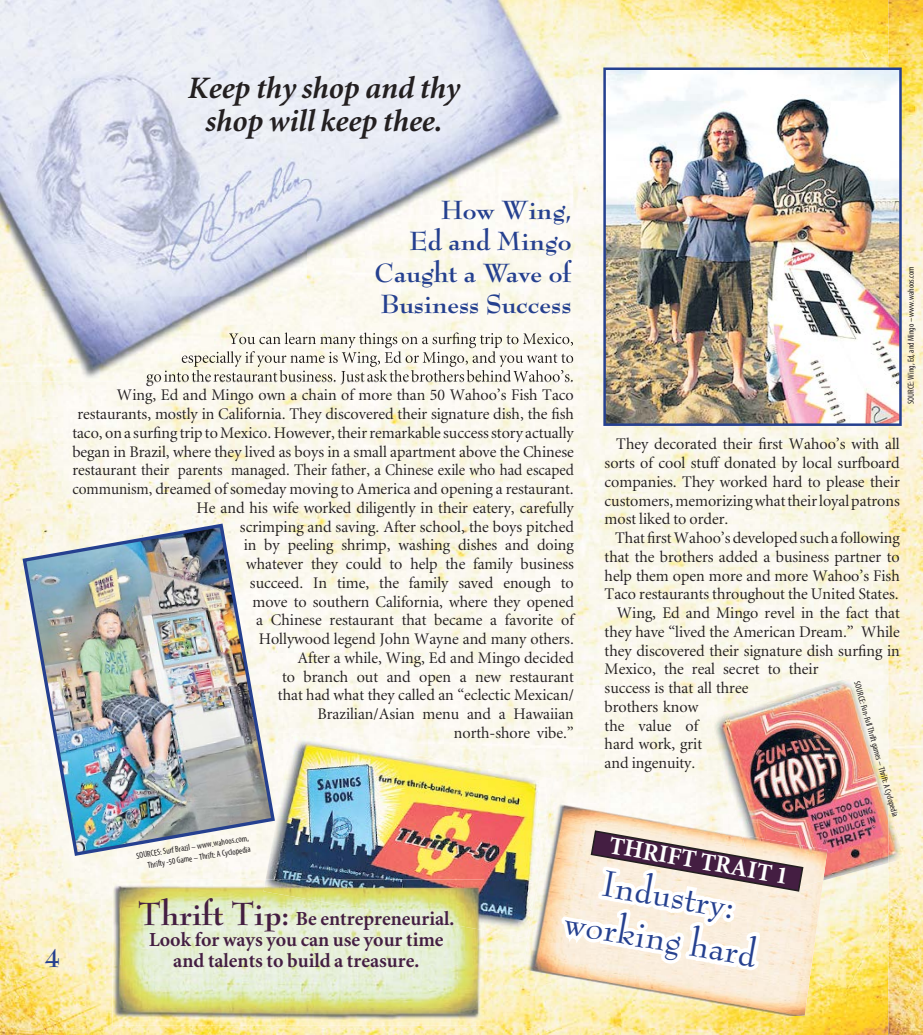
<style>
.page{position:relative;width:923px;height:1035px;background:#fff}
.page>*{position:absolute;margin:0;border:0;box-sizing:border-box;transform-origin:0 0}
.t1{font:40px/43.8px "Bernhard Modern";color:#25408f;text-align:center}
.t2{font:italic 700 31.25px/32.5px "Sun Minion";color:#231f20;text-align:center}
.t3{font:700 28.75px/31.2px "Bernhard Modern";color:#25408f;text-align:right}
.t4{font:700 27.5px "Bernhard Modern";color:#25408f}
.t5{font:900 25px "Sun Minion";color:#fff}
.t6{font:700 20px/21.2px "Sun Minion";color:#441e42;text-align:center}
.t7{font:16.25px/18.8px "Sun Minion";color:#231f20;text-align:right}
.t8{font:condensed 8.75px/11.2px "Sun Myriad";color:#231f20}
.s1{font-family:"Bernhard Modern";font-size:35px}
</style>
<div class="page">
<img style="left:0;top:0;width:922px;height:1035px">
<img style="left:22px;top:524px;width:253px;height:332px">
<img style="left:266px;top:733px;width:288px;height:205px">
<img style="left:112px;top:879px;width:372px;height:147px">
<img style="left:263px;top:879px;width:221px;height:51px">
<img style="left:0;top:0;width:308px;height:381px">
<img style="left:308px;top:0;width:265px;height:332px">
<img style="left:308px;top:348px;width:265px;height:22px">
<img style="left:215px;top:332px;width:358px;height:16px">
<img style="left:182px;top:351px;width:391px;height:16px">
<img style="left:146px;top:370px;width:427px;height:11px">
<img style="left:709px;top:676px;width:179px;height:205px">
<img style="left:888px;top:801px;width:16px;height:62px">
<img style="left:603px;top:68px;width:298px;height:358px">
<img style="left:522px;top:802px;width:301px;height:214px">
<img style="left:803px;top:835px;width:24px;height:63px">
<svg style="left:557px;top:830px;width:246px;height:205px"></svg>
<h2 class="t2" style="left:188px;top:72px;width:274px">Keep thy shop and thy shop will keep thee.</h2>
<h3 class="t4" style="left:44px;top:944px;width:17px">4</h3>
<h3 class="t3" style="left:374px;top:195px;width:199px">How Wing,<br>Ed and Mingo<br>Caught a Wave of<br>Business Success</h3>
<p class="t7" style="left:72px;top:367px;width:503px">go into the restaurant business. Just ask the brothers behind Wahoo’s.<br>Wing, Ed and Mingo own a chain of more than 50 Wahoo’s Fish Taco restaurants, mostly in California. They discovered their signature dish, the fish taco, on a surfing trip to Mexico. However, their remarkable success story actually began in Brazil, where they lived as boys in a small apartment above the Chinese restaurant their parents managed. Their father, a Chinese exile who had escaped communism, dreamed of someday moving to America and opening a restaurant.<br>He and his wife worked diligently in their eatery, carefully<br>scrimping and saving. After school, the boys pitched<br>in by peeling shrimp, washing dishes and doing<br>whatever they could to help the family business<br>succeed. In time, the family saved enough to<br>move to southern California, where they opened<br>a Chinese restaurant that became a favorite of<br>Hollywood legend John Wayne and many others.<br>After a while, Wing, Ed and Mingo decided<br>to branch out and open a new restaurant<br>that had what they called an “eclectic Mexican/<br>Brazilian/Asian menu and a Hawaiian<br>north-shore vibe.”</p>
<p class="t8" style="left:905px;top:404px;width:139px;rotate:-90deg">SOURCE: Wing, Ed, and Mingo – www.wahoos.com</p>
<p class="t7" style="left:604px;top:435px;width:297px;text-align:justify;text-indent:12px">They decorated their first Wahoo’s with all sorts of cool stuff donated by local surfboard companies. They worked hard to please their customers, memorizing what their loyal patrons most liked to order.</p>
<p class="t7" style="left:615px;top:529px;width:286px">That first Wahoo’s developed such a following</p>
<p class="t7" style="left:604px;top:548px;width:297px">that the brothers added a business partner to</p>
<p class="t7" style="left:604px;top:567px;width:297px">help them open more and more Wahoo’s Fish</p>
<p class="t7" style="left:604px;top:585px;width:295px">Taco restaurants throughout the United States.</p>
<p class="t7" style="left:617px;top:604px;width:284px">Wing, Ed and Mingo revel in the fact that</p>
<p class="t7" style="left:604px;top:623px;width:297px">they have “lived the American Dream.” While</p>
<p class="t7" style="left:604px;top:642px;width:297px">they discovered their signature dish surfing in</p>
<p class="t7" style="left:604px;top:660px;width:215px">Mexico, the real secret to their</p>
<p class="t7" style="left:604px;top:679px;width:145px">success is that all three</p>
<p class="t7" style="left:604px;top:698px;width:95px">brothers know</p>
<p class="t7" style="left:604px;top:717px;width:95px">the value of</p>
<p class="t7" style="left:604px;top:735px;width:99px">hard work, grit</p>
<p class="t7" style="left:604px;top:754px;width:92px">and ingenuity.</p>
<p class="t8" style="left:862px;top:680px;width:142px;rotate:74deg">SOURCE: Fun-Full Thrift games – Thrift: A Cyclopedia</p>
<p class="t8" style="left:145px;top:849px;width:108px;text-indent:-10px;rotate:-9deg">SOURCES: Surf Brazil – www.wahoos.com,<br>Thrifty -50 Game – Thrift: A Cyclopedia</p>
<p class="t6" style="left:138px;top:908px;width:318px"><span class="s1">Thrift Tip:</span> Be entrepreneurial.<br>Look for ways you can use your time and talents to build a treasure.</p>
<h3 class="t5" style="left:611px;top:831px;width:183px;rotate:10deg">THRIFT TRAIT 1</h3>
<h1 class="t1" style="left:576px;top:857px;width:196px;rotate:10deg">Industry: working hard</h1>
</div>
